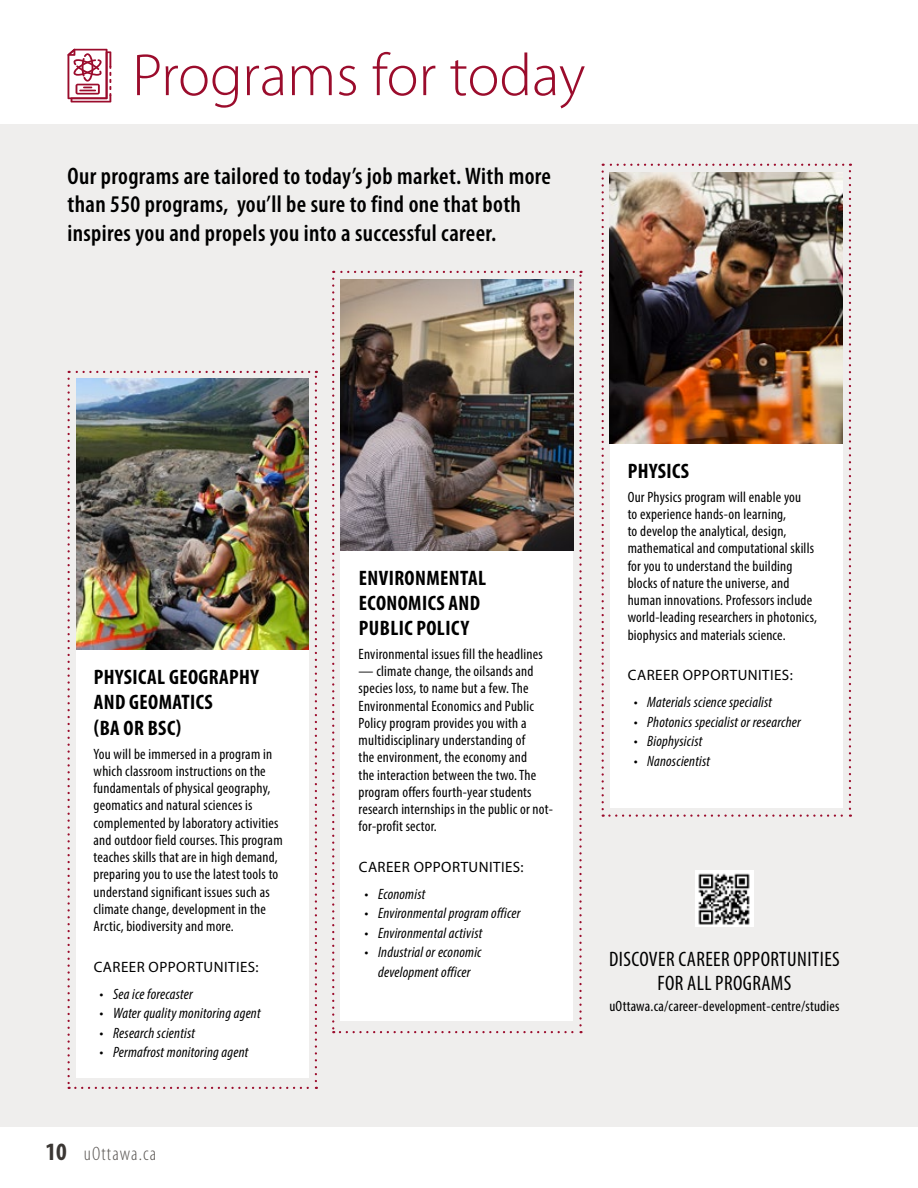
<style>
.page{position:relative;width:918px;height:1188px;background:#fff}
.page>*{position:absolute;margin:0;border:0;box-sizing:border-box;transform-origin:0 0}
.t1{font:300 60px "Myriad Pro";color:#9b0c2c}
.t2{font:600 condensed 24px/28.5px "Myriad Pro";letter-spacing:.015em;color:#000}
.t3{font:700 condensed 21px/25.2px "Myriad Pro";letter-spacing:.02em;color:#000}
.t4{font:condensed 21px/24px "Myriad Pro";letter-spacing:.02em;color:#000;text-align:center}
.t5{font:300 condensed 19.5px "Myriad Pro";letter-spacing:.06em;color:#5b5754}
.t6{font:condensed 15px/17.2px "Myriad Pro";letter-spacing:.015em;color:#000}
.t7{font:italic condensed 15px/19.5px "Myriad Pro";letter-spacing:.015em;color:#000;text-align:center}
.t8{font:15px "Myriad Pro";letter-spacing:.03em;color:#000}
.s1{font-weight:700;font-size:25.05px;color:#3b3734}
</style>
<div class="page">
<div style="left:0;top:124px;width:918px;height:1003px;background:#efeeed"></div>
<svg style="left:68px;top:371px;width:249px;height:718px"></svg>
<div style="left:76px;top:378px;width:233px;height:700px;background:#fff"></div>
<img style="left:76px;top:378px;width:233px;height:272px">
<svg style="left:332px;top:271px;width:250px;height:762px"></svg>
<div style="left:340px;top:279px;width:233px;height:742px;background:#fff"></div>
<img style="left:341px;top:279px;width:233px;height:272px">
<svg style="left:602px;top:164px;width:249px;height:653px"></svg>
<div style="left:610px;top:172px;width:233px;height:636px;background:#fff"></div>
<img style="left:610px;top:172px;width:233px;height:272px">
<svg style="left:67px;top:49px;width:44px;height:53px"></svg>
<img style="left:695px;top:871px;width:58px;height:56px">
<h2 class="t1" style="left:132px;top:42px;width:455px">Programs for today</h2>
<p class="t2" style="left:68px;top:162px;width:485px">Our programs are tailored to today’s job market. With more than 550 programs, you’ll be sure to find one that both inspires you and propels you into a successful career.</p>
<h3 class="t3" style="left:94px;top:664px;width:167px">PHYSICAL GEOGRAPHY<br>AND GEOMATICS<br>(BA OR BSC)</h3>
<p class="t6" style="left:94px;top:745px;width:191px">You will be immersed in a program in which classroom instructions on the fundamentals of physical geography, geomatics and natural sciences is complemented by laboratory activities and outdoor field courses. This program teaches skills that are in high demand, preparing you to use the latest tools to understand significant issues such as climate change, development in the Arctic, biodiversity and more.</p>
<h4 class="t8" style="left:94px;top:957px;width:166px">CAREER OPPORTUNITIES:</h4>
<p class="t7" style="left:100px;top:984px;width:95px">• Sea ice forecaster</p>
<p class="t7" style="left:100px;top:1003px;width:163px">• Water quality monitoring agent</p>
<p class="t7" style="left:100px;top:1023px;width:97px">• Research scientist</p>
<p class="t7" style="left:100px;top:1042px;width:150px">• Permafrost monitoring agent</p>
<h3 class="t5" style="left:46px;top:1143px;width:112px"><span class="s1">10</span> uOttawa.ca</h3>
<h3 class="t3" style="left:359px;top:565px;width:129px">ENVIRONMENTAL<br>ECONOMICS AND<br>PUBLIC POLICY</h3>
<p class="t6" style="left:359px;top:645px;width:186px">Environmental issues fill the headlines</p>
<p class="t6" style="left:359px;top:662px;width:196px">— climate change, the oilsands and species loss, to name but a few. The Environmental Economics and Public Policy program provides you with a multidisciplinary understanding of<br>the environment, the economy and<br>the interaction between the two. The program offers fourth-year students research internships in the public or not&shy;for-profit sector.</p>
<h4 class="t8" style="left:359px;top:858px;width:166px">CAREER OPPORTUNITIES:</h4>
<p class="t7" style="left:365px;top:884px;width:62px">• Economist</p>
<p class="t7" style="left:365px;top:904px;width:157px">• Environmental program officer</p>
<p class="t7" style="left:365px;top:923px;width:119px">• Environmental activist</p>
<p class="t7" style="left:365px;top:943px;width:118px">• Industrial or economic development officer</p>
<h3 class="t3" style="left:628px;top:458px;width:63px">PHYSICS</h3>
<p class="t6" style="left:628px;top:488px;width:191px">Our Physics program will enable you<br>to experience hands-on learning,<br>to develop the analytical, design, mathematical and computational skills for you to understand the building blocks of nature the universe, and human innovations. Professors include world-leading researchers in photonics, biophysics and materials science.</p>
<h4 class="t8" style="left:628px;top:666px;width:166px">CAREER OPPORTUNITIES:</h4>
<p class="t7" style="left:634px;top:692px;width:140px">• Materials science specialist</p>
<p class="t7" style="left:634px;top:712px;width:169px">• Photonics specialist or researcher</p>
<p class="t7" style="left:634px;top:731px;width:70px">• Biophysicist</p>
<p class="t7" style="left:634px;top:751px;width:78px">• Nanoscientist</p>
<p class="t4" style="left:609px;top:947px;width:232px">DISCOVER CAREER OPPORTUNITIES<br>FOR ALL PROGRAMS</p>
<p class="t6" style="left:609px;top:997px;width:232px">uOttawa.ca/career-development-centre/studies</p>
</div>
